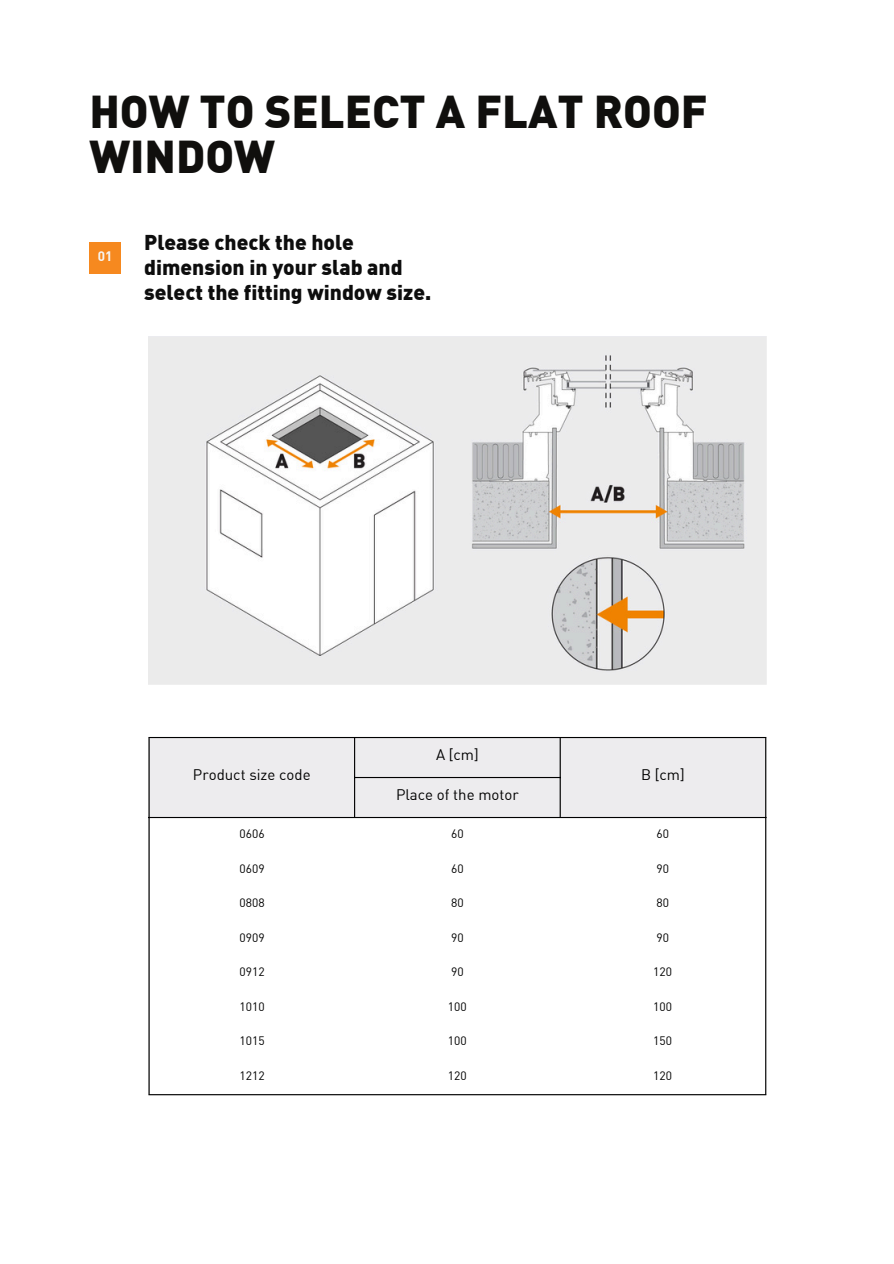
<style>
.page{position:relative;width:894px;height:1264px;background:#fff}
.page>*{position:absolute;margin:0;border:0;box-sizing:border-box;transform-origin:0 0}
.t1{font:900 45px/45px "DIN Offc Pro";color:#100f0d}
.t2{font:900 21px/24.8px "DIN Offc Pro";color:#0d0d0d}
.t3{font:15px "DIN Offc Pro";color:#000}
.t4{font:700 13.5px "DIN Offc";color:#f6f6f4}
.t5{font:12px "DIN Offc Pro";color:#000}
</style>
<div class="page">
<img style="left:148px;top:336px;width:618px;height:348px">
<div style="left:89px;top:242px;width:32px;height:32px;background:#f6891f"></div>
<div style="left:149px;top:738px;width:616px;height:79px;background:#edecee"></div>
<hr style="left:148px;top:738px;width:1px;height:356px;background:#000">
<hr style="left:354px;top:738px;width:1px;height:79px;background:#000">
<hr style="left:559px;top:738px;width:1px;height:79px;background:#000">
<hr style="left:765px;top:738px;width:1px;height:356px;background:#000">
<hr style="left:148px;top:737px;width:618px;height:1px;background:#000">
<hr style="left:354px;top:777px;width:206px;height:1px;background:#000">
<hr style="left:148px;top:817px;width:618px;height:1px;background:#000">
<hr style="left:148px;top:1094px;width:618px;height:1px;background:#000">
<p class="t1" style="left:89px;top:93px;width:619px">HOW TO SELECT A FLAT ROOF<br>WINDOW</p>
<h1 class="t4" style="left:98px;top:251px;width:16px">01</h1>
<p class="t2" style="left:144px;top:232px;width:289px">Please check the hole dimension in your slab and select the fitting window size.</p>
<p class="t3" style="left:193px;top:769px;width:119px">Product size code</p>
<p class="t3" style="left:436px;top:749px;width:44px">A [cm]</p>
<p class="t3" style="left:396px;top:789px;width:124px">Place of the motor</p>
<p class="t3" style="left:641px;top:769px;width:45px">B [cm]</p>
<p class="t5" style="left:239px;top:829px;width:27px">0606</p>
<p class="t5" style="left:451px;top:829px;width:14px">60</p>
<p class="t5" style="left:656px;top:829px;width:14px">60</p>
<p class="t5" style="left:239px;top:863px;width:27px">0609</p>
<p class="t5" style="left:451px;top:863px;width:14px">60</p>
<p class="t5" style="left:656px;top:863px;width:14px">90</p>
<p class="t5" style="left:239px;top:898px;width:27px">0808</p>
<p class="t5" style="left:451px;top:898px;width:14px">80</p>
<p class="t5" style="left:656px;top:898px;width:14px">80</p>
<p class="t5" style="left:239px;top:932px;width:27px">0909</p>
<p class="t5" style="left:451px;top:932px;width:14px">90</p>
<p class="t5" style="left:656px;top:932px;width:14px">90</p>
<p class="t5" style="left:239px;top:967px;width:27px">0912</p>
<p class="t5" style="left:451px;top:967px;width:14px">90</p>
<p class="t5" style="left:653px;top:967px;width:20px">120</p>
<p class="t5" style="left:239px;top:1001px;width:27px">1010</p>
<p class="t5" style="left:448px;top:1001px;width:20px">100</p>
<p class="t5" style="left:653px;top:1001px;width:20px">100</p>
<p class="t5" style="left:239px;top:1035px;width:27px">1015</p>
<p class="t5" style="left:448px;top:1035px;width:20px">100</p>
<p class="t5" style="left:653px;top:1035px;width:20px">150</p>
<p class="t5" style="left:239px;top:1070px;width:27px">1212</p>
<p class="t5" style="left:448px;top:1070px;width:20px">120</p>
<p class="t5" style="left:653px;top:1070px;width:20px">120</p>
</div>
